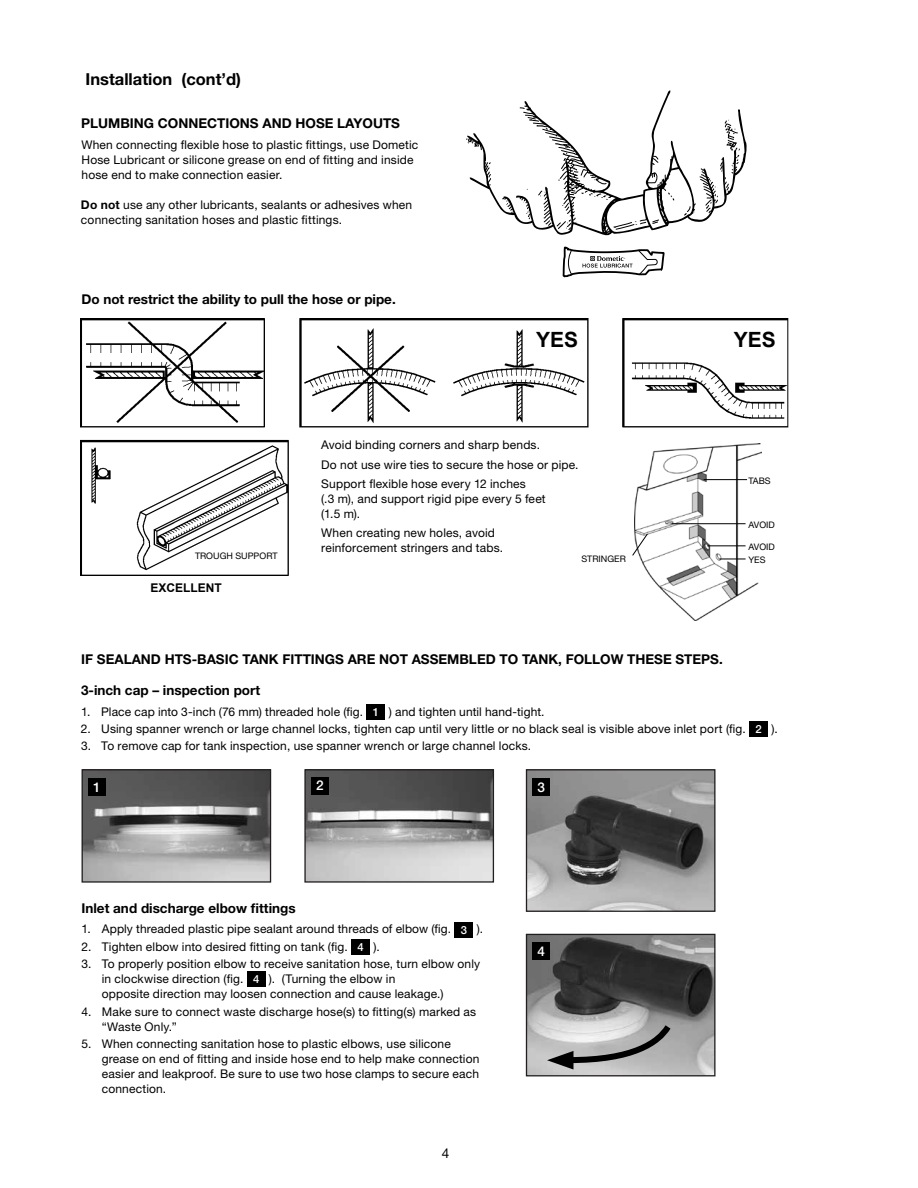
<style>
.page{position:relative;width:918px;height:1188px;background:#fff}
.page>*{position:absolute;margin:0;border:0;box-sizing:border-box;transform-origin:0 0}
.t1{font:700 21px "Arial";color:#000}
.t2{font:700 16.5px "Helvetica Neue LT Std";color:#000}
.t3{font:700 13.5px "Helvetica Neue LT Std";color:#000}
.t4{font:500 13.5px "Helvetica Neue LT Std";color:#fff}
.t5{font:13.5px "Helvetica Neue LT Std";color:#000}
.t6{font:12px/15px "Helvetica Neue LT Std";letter-spacing:.015em;color:#000}
.t7{font:700 12px "Arial";color:#000}
.t8{font:9px/12.9px "Helvetica Neue LT Std";color:#000}
.s1{font-weight:700}
.s2{font-weight:500;font-size:11.25px;color:#fff}
</style>
<div class="page">
<img style="left:528px;top:936px;width:186px;height:138px">
<div style="left:526px;top:934px;width:190px;height:142px;border:1px solid #231f20"></div>
<img style="left:528px;top:771px;width:186px;height:139px">
<div style="left:526px;top:769px;width:190px;height:143px;border:1px solid #231f20"></div>
<img style="left:80px;top:319px;width:708px;height:257px">
<img style="left:634px;top:444px;width:127px;height:177px">
<svg style="left:632px;top:533px;width:16px;height:23px"></svg>
<hr style="left:704px;top:479px;width:43px;height:1px;background:#000">
<hr style="left:672px;top:523px;width:74px;height:1px;background:#000">
<hr style="left:707px;top:545px;width:39px;height:1px;background:#000">
<svg style="left:720px;top:559px;width:26px;height:1px"></svg>
<svg style="left:466px;top:90px;width:281px;height:146px"></svg>
<svg style="left:562px;top:246px;width:103px;height:32px"></svg>
<div style="left:367px;top:704px;width:18px;height:16px;background:#000"></div>
<div style="left:749px;top:721px;width:19px;height:16px;background:#000"></div>
<div style="left:455px;top:922px;width:18px;height:15px;background:#000"></div>
<div style="left:351px;top:939px;width:19px;height:16px;background:#000"></div>
<div style="left:247px;top:972px;width:19px;height:15px;background:#000"></div>
<div style="left:533px;top:943px;width:17px;height:17px;background:#000"></div>
<img style="left:306px;top:771px;width:186px;height:110px">
<div style="left:304px;top:769px;width:190px;height:114px;border:1px solid #231f20"></div>
<img style="left:84px;top:771px;width:185px;height:110px">
<div style="left:82px;top:769px;width:189px;height:114px;border:1px solid #231f20"></div>
<div style="left:311px;top:777px;width:18px;height:17px;background:#000"></div>
<div style="left:88px;top:778px;width:18px;height:17px;background:#000"></div>
<div style="left:533px;top:778px;width:17px;height:18px;background:#000"></div>
<svg style="left:547px;top:1019px;width:129px;height:51px;background:#ababab"></svg>
<h2 class="t2" style="left:86px;top:69px;width:157px">Installation (cont’d)</h2>
<p class="t3" style="left:81px;top:115px;width:320px">PLUMBING CONNECTIONS AND HOSE LAYOUTS</p>
<p class="t6" style="left:82px;top:137px;width:338px">When connecting flexible hose to plastic fittings, use Dometic<br>Hose Lubricant or silicone grease on end of fitting and inside hose end to make connection easier.</p>
<p class="t6" style="left:81px;top:197px;width:333px"><span class="s1">Do not</span> use any other lubricants, sealants or adhesives when connecting sanitation hoses and plastic fittings.</p>
<p class="t3" style="left:81px;top:291px;width:316px">Do not restrict the ability to pull the hose or pipe.</p>
<h1 class="t1" style="left:536px;top:326px;width:44px">YES</h1>
<h1 class="t1" style="left:734px;top:326px;width:44px">YES</h1>
<p class="t6" style="left:321px;top:435px;width:259px;line-height:19.4px">Avoid binding corners and sharp bends.<br>Do not use wire ties to secure the hose or pipe.<br>Support flexible hose every 12 inches</p>
<p class="t6" style="left:321px;top:491px;width:226px">(.3 m), and support rigid pipe every 5 feet (1.5 m).</p>
<p class="t6" style="left:321px;top:525px;width:184px">When creating new holes, avoid reinforcement stringers and tabs.</p>
<p class="t8" style="left:195px;top:550px;width:84px">TROUGH SUPPORT</p>
<p class="t8" style="left:581px;top:552px;width:46px">STRINGER</p>
<p class="t7" style="left:150px;top:580px;width:73px">EXCELLENT</p>
<p class="t3" style="left:81px;top:651px;width:643px">IF SEALAND HTS-BASIC TANK FITTINGS ARE NOT ASSEMBLED TO TANK, FOLLOW THESE STEPS.</p>
<p class="t8" style="left:748px;top:474px;width:24px">TABS</p>
<p class="t8" style="left:748px;top:518px;width:28px">AVOID</p>
<p class="t8" style="left:748px;top:540px;width:28px">AVOID<br>YES</p>
<p class="t3" style="left:81px;top:682px;width:181px">3-inch cap – inspection port</p>
<p class="t6" style="left:81px;top:704px;width:465px">1. Place cap into 3-inch (76 mm) threaded hole (fig. <span class="s2">1</span> ) and tighten until hand-tight.</p>
<p class="t6" style="left:81px;top:721px;width:698px">2. Using spanner wrench or large channel locks, tighten cap until very little or no black seal is visible above inlet port (fig. <span class="s2">2</span> ).</p>
<p class="t6" style="left:81px;top:738px;width:452px">3. To remove cap for tank inspection, use spanner wrench or large channel locks.</p>
<p class="t4" style="left:93px;top:779px;width:9px">1</p>
<p class="t4" style="left:316px;top:778px;width:9px">2</p>
<p class="t4" style="left:538px;top:779px;width:9px">3</p>
<p class="t3" style="left:82px;top:900px;width:216px">Inlet and discharge elbow fittings</p>
<p class="t6" style="left:82px;top:922px;width:403px">1. Apply threaded plastic pipe sealant around threads of elbow (fig. <span class="s2">3</span> ).</p>
<p class="t6" style="left:82px;top:939px;width:300px">2. Tighten elbow into desired fitting on tank (fig. <span class="s2">4</span> ).</p>
<p class="t6" style="left:102px;top:956px;width:380px;text-indent:-20px">3. To properly position elbow to receive sanitation hose, turn elbow only in clockwise direction (fig. <span class="s2">4</span> ). (Turning the elbow in<br>opposite direction may loosen connection and cause leakage.)</p>
<p class="t6" style="left:102px;top:1004px;width:376px;text-indent:-20px">4. Make sure to connect waste discharge hose(s) to fitting(s) marked as “Waste Only.”</p>
<p class="t6" style="left:102px;top:1036px;width:379px;text-indent:-20px">5. When connecting sanitation hose to plastic elbows, use silicone grease on end of fitting and inside hose end to help make connection easier and leakproof. Be sure to use two hose clamps to secure each connection.</p>
<p class="t5" style="left:442px;top:1145px;width:9px">4</p>
<p class="t4" style="left:538px;top:943px;width:9px">4</p>
</div>
